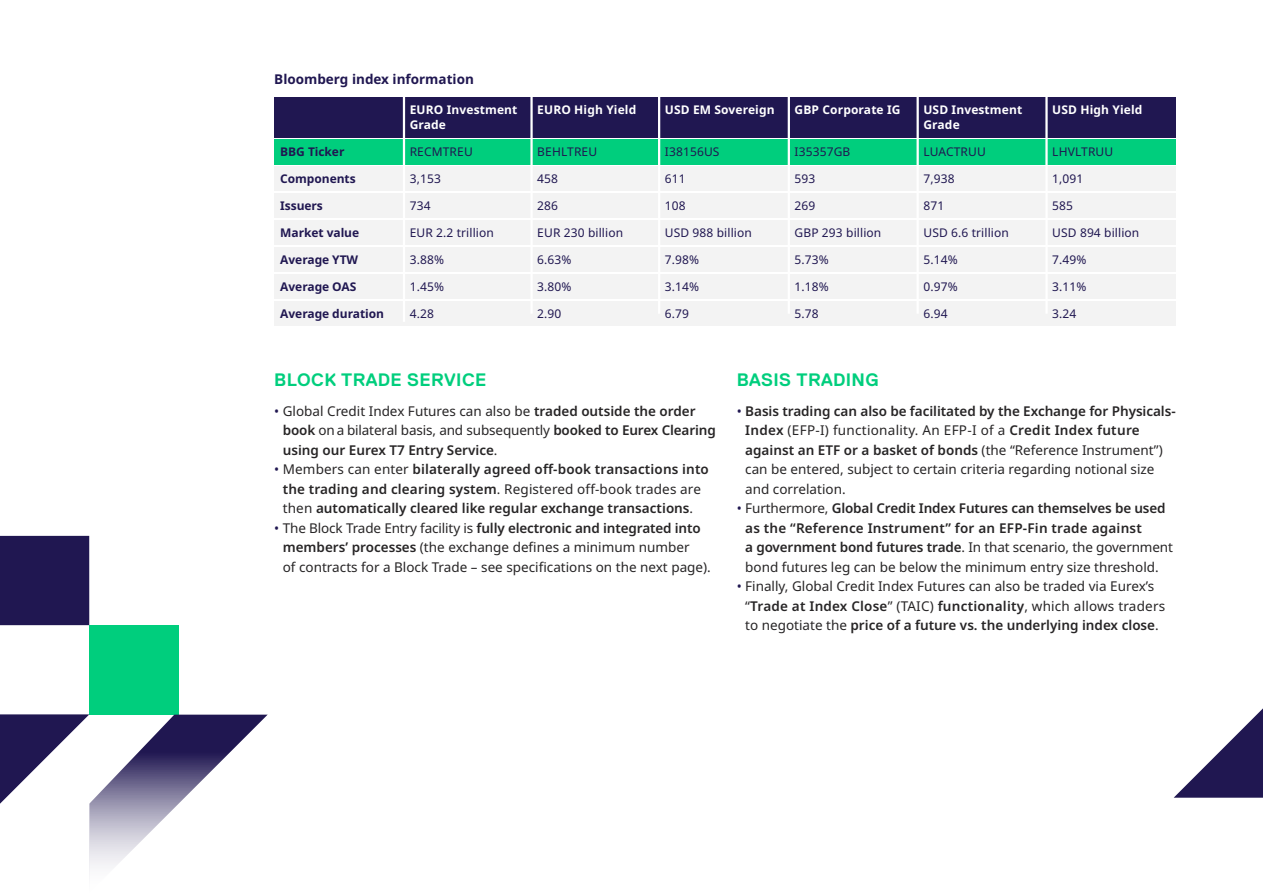
<style>
.page{position:relative;width:1263px;height:893px;background:#fff}
.page>*{position:absolute;margin:0;border:0;box-sizing:border-box;transform-origin:0 0}
.t1{font:700 18px "Replica";letter-spacing:.02em;color:#00ce7d}
.t2{font:13.5px/19.5px "Noto Sans";color:#272526}
.t3{font:600 13.5px/19.5px "Noto Sans";color:#272526}
.t4{font:700 13.5px "Noto Sans";color:#201751}
.t5{font:12px "Noto Sans";letter-spacing:.01em;color:#201751}
.t6{font:700 12px/15px "Noto Sans";letter-spacing:.01em;color:#fff}
.t7{font:700 12px "Noto Sans";letter-spacing:-.005em;color:#201751}
.s1{font-weight:400;color:#201751}
.s2{font-weight:400}
.s3{color:#201751}
.s4{font-weight:600}
</style>
<div class="page">
<div style="left:274px;top:97px;width:902px;height:40px;background:#201751"></div>
<div style="left:274px;top:139px;width:902px;height:25px;background:#00ce7d"></div>
<div style="left:274px;top:167px;width:902px;height:24px;background:#f3f3f3"></div>
<div style="left:274px;top:194px;width:902px;height:24px;background:#f3f3f3"></div>
<div style="left:274px;top:221px;width:902px;height:24px;background:#f3f3f3"></div>
<div style="left:274px;top:248px;width:902px;height:24px;background:#f3f3f3"></div>
<div style="left:274px;top:275px;width:902px;height:24px;background:#f3f3f3"></div>
<div style="left:274px;top:302px;width:902px;height:24px;background:#f3f3f3"></div>
<hr style="left:403px;top:96px;width:2px;height:226px;background:#fff">
<hr style="left:658px;top:96px;width:2px;height:218px;background:#fff">
<hr style="left:788px;top:96px;width:2px;height:218px;background:#fff">
<hr style="left:916px;top:96px;width:3px;height:218px;background:#fff">
<hr style="left:1045px;top:96px;width:3px;height:218px;background:#fff">
<hr style="left:530px;top:96px;width:3px;height:218px;background:#fff">
<svg style="left:1174px;top:708px;width:89px;height:90px"></svg>
<div style="left:0;top:536px;width:89px;height:89px;background:#201751"></div>
<div style="left:89px;top:625px;width:90px;height:89px;background:#00ce7d"></div>
<svg style="left:0;top:714px;width:89px;height:90px"></svg>
<svg style="left:89px;top:714px;width:179px;height:160px"></svg>
<p class="t4" style="left:274px;top:70px;width:201px">Bloomberg index information</p>
<p class="t7" style="left:280px;top:143px;width:66px">BBG Ticker</p>
<p class="t7" style="left:280px;top:170px;width:77px">Components</p>
<p class="t7" style="left:280px;top:197px;width:44px">Issuers</p>
<p class="t7" style="left:280px;top:224px;width:80px">Market value</p>
<p class="t7" style="left:280px;top:251px;width:79px">Average YTW</p>
<p class="t7" style="left:280px;top:278px;width:78px">Average OAS</p>
<p class="t7" style="left:280px;top:305px;width:105px">Average duration</p>
<p class="t6" style="left:410px;top:102px;width:109px">EURO Investment<br>Grade</p>
<p class="t5" style="left:410px;top:143px;width:65px">RECMTREU</p>
<p class="t5" style="left:410px;top:170px;width:33px">3,153</p>
<p class="t5" style="left:410px;top:197px;width:22px">734</p>
<p class="t5" style="left:410px;top:224px;width:86px">EUR 2.2 trillion</p>
<p class="t5" style="left:410px;top:251px;width:36px">3.88%</p>
<p class="t5" style="left:410px;top:278px;width:36px">1.45%</p>
<p class="t5" style="left:410px;top:305px;width:26px">4.28</p>
<p class="t6" style="left:537px;top:102px;width:100px">EURO High Yield</p>
<p class="t5" style="left:537px;top:143px;width:61px">BEHLTREU</p>
<p class="t5" style="left:537px;top:170px;width:22px">458</p>
<p class="t5" style="left:537px;top:197px;width:22px">286</p>
<p class="t5" style="left:537px;top:224px;width:87px">EUR 230 billion</p>
<p class="t5" style="left:537px;top:251px;width:36px">6.63%</p>
<p class="t5" style="left:537px;top:278px;width:36px">3.80%</p>
<p class="t5" style="left:537px;top:305px;width:26px">2.90</p>
<p class="t6" style="left:665px;top:102px;width:111px">USD EM Sovereign</p>
<p class="t5" style="left:665px;top:143px;width:56px">I38156US</p>
<p class="t5" style="left:665px;top:170px;width:22px">611</p>
<p class="t5" style="left:665px;top:197px;width:22px">108</p>
<p class="t5" style="left:665px;top:224px;width:89px">USD 988 billion</p>
<p class="t5" style="left:665px;top:251px;width:36px">7.98%</p>
<p class="t5" style="left:665px;top:278px;width:36px">3.14%</p>
<p class="t5" style="left:665px;top:305px;width:26px">6.79</p>
<p class="t6" style="left:794px;top:102px;width:107px">GBP Corporate IG</p>
<p class="t5" style="left:794px;top:143px;width:57px">I35357GB</p>
<p class="t5" style="left:794px;top:170px;width:22px">593</p>
<p class="t5" style="left:794px;top:197px;width:22px">269</p>
<p class="t5" style="left:794px;top:224px;width:88px">GBP 293 billion</p>
<p class="t5" style="left:794px;top:251px;width:36px">5.73%</p>
<p class="t5" style="left:794px;top:278px;width:36px">1.18%</p>
<p class="t5" style="left:794px;top:305px;width:26px">5.78</p>
<p class="t6" style="left:923px;top:102px;width:100px">USD Investment<br>Grade</p>
<p class="t5" style="left:923px;top:143px;width:64px">LUACTRUU</p>
<p class="t5" style="left:923px;top:170px;width:33px">7,938</p>
<p class="t5" style="left:923px;top:197px;width:22px">871</p>
<p class="t5" style="left:923px;top:224px;width:87px">USD 6.6 trillion</p>
<p class="t5" style="left:923px;top:251px;width:36px">5.14%</p>
<p class="t5" style="left:923px;top:278px;width:36px">0.97%</p>
<p class="t5" style="left:923px;top:305px;width:26px">6.94</p>
<p class="t6" style="left:1052px;top:102px;width:92px">USD High Yield</p>
<p class="t5" style="left:1052px;top:143px;width:62px">LHVLTRUU</p>
<p class="t5" style="left:1052px;top:170px;width:33px">1,091</p>
<p class="t5" style="left:1052px;top:197px;width:22px">585</p>
<p class="t5" style="left:1052px;top:224px;width:89px">USD 894 billion</p>
<p class="t5" style="left:1052px;top:251px;width:36px">7.49%</p>
<p class="t5" style="left:1052px;top:278px;width:36px">3.11%</p>
<p class="t5" style="left:1052px;top:305px;width:26px">3.24</p>
<h1 class="t1" style="left:274px;top:370px;width:214px">BLOCK TRADE SERVICE</h1>
<p class="t3" style="left:283px;top:401px;width:435px;text-indent:-9px"><span class="s1">•</span> <span class="s2">Global Credit Index Futures can also be</span> traded outside the order book <span class="s2">ona bilateral basis, and subsequently</span> booked to Eurex Clearing using our Eurex T7 Entry Service<span class="s2">.</span></p>
<p class="t3" style="left:274px;top:460px;width:436px;text-align:center"><span class="s1">•</span> <span class="s2">Members can enter</span> bilaterally agreed off-book transactions into the trading and clearing system<span class="s2">. Registered off-book trades are then</span> automatically cleared like regular exchange transactions<span class="s2">.</span></p>
<p class="t2" style="left:283px;top:518px;width:430px;text-indent:-9px"><span class="s3">•</span> The Block Trade Entry facility is <span class="s4">fully electronic and integrated into members’ processes</span> (the exchange defines a minimum number<br>of contracts for a Block Trade – see specifications on the next page).</p>
<h1 class="t1" style="left:737px;top:370px;width:144px">BASIS TRADING</h1>
<p class="t2" style="left:745px;top:401px;width:432px;text-indent:-9px"><span class="s3">•</span> <span class="s4">Basis trading can also be facilitated by the Exchange for Physicals-Index</span> (EFP-I) functionality. An EFP-I of a <span class="s4">Credit Index future against an ETF or a basket of bonds</span> (the “Reference Instrument”) can be entered, subject to certain criteria regarding notional size and correlation.</p>
<p class="t3" style="left:745px;top:499px;width:429px;text-indent:-9px"><span class="s1">•</span> <span class="s2">Furthermore,</span> Global Credit Index Futures can themselves be used as the “Reference Instrument” for an EFP-Fin trade against<br>a government bond futures trade<span class="s2">. In that scenario, the government bond futures leg can be below the minimum entry size threshold.</span></p>
<p class="t2" style="left:745px;top:577px;width:421px;text-indent:-9px"><span class="s3">•</span> Finally, Global Credit Index Futures can also be traded via Eurex’s “<span class="s4">Trade at Index Close</span>” (TAIC) <span class="s4">functionality</span>, which allows traders to negotiate the <span class="s4">price of a future vs. the underlying index close</span>.</p>
</div>
